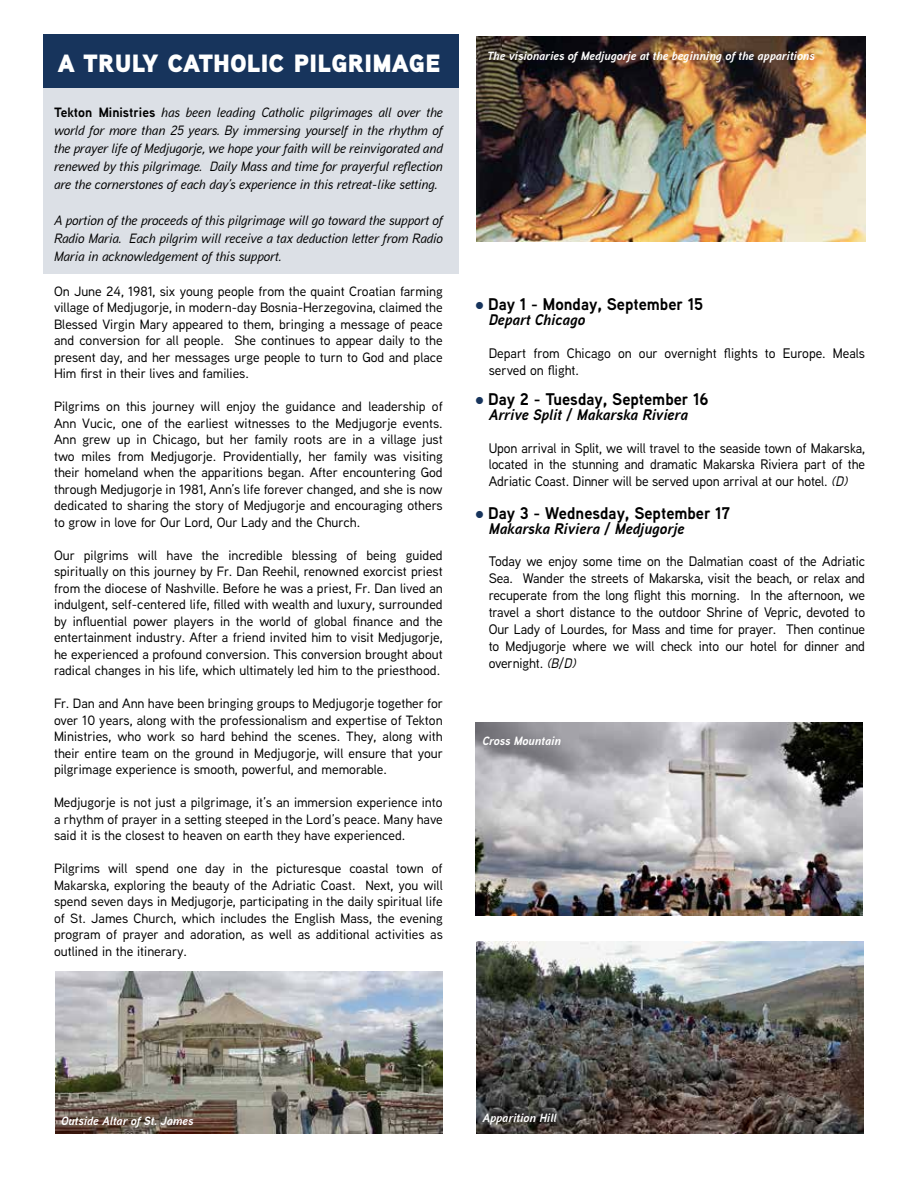
<style>
.page{position:relative;width:918px;height:1188px;background:#fff}
.page>*{position:absolute;margin:0;border:0;box-sizing:border-box;transform-origin:0 0}
.t1{font:900 33px "Aaux Next";letter-spacing:-.03em;color:#fff}
.t2{font:700 16.95px "Aaux Next";color:#000}
.t3{font:italic 700 15.3px "Aaux Next";color:#000}
.t4{font:500 13.8px/17px "Aaux Next";letter-spacing:-.01em;color:#000;text-align:justify}
.t5{font:500 13.5px/16.5px "Aaux Next";color:#000;text-align:justify}
.t6{font:italic 500 13.5px/18px "Aaux Next";color:#000;text-align:justify}
.t7{font:italic 700 12px "Aaux Next";color:#fff}
.s1{font-weight:700;font-style:normal}
.s2{color:#17345c}
.s3{font-style:italic}
</style>
<div class="page">
<div style="left:43px;top:88px;width:416px;height:186px;background:#dce0e6"></div>
<div style="left:43px;top:34px;width:416px;height:54px;background:#17345c"></div>
<img style="left:476px;top:36px;width:389px;height:205px">
<img style="left:476px;top:723px;width:386px;height:192px">
<img style="left:477px;top:941px;width:387px;height:193px">
<img style="left:56px;top:972px;width:386px;height:162px">
<h1 class="t1" style="left:57px;top:37px;width:385px">a truly catholic pilgrimage</h1>
<p class="t7" style="left:487px;top:47px;width:329px">The visionaries of Medjugorje at the beginning of the apparitions</p>
<p class="t6" style="left:54px;top:103px;width:390px"><span class="s1">Tekton Ministries</span> has been leading Catholic pilgrimages all over the world for more than 25 years. By immersing yourself in the rhythm of the prayer life of Medjugorje, we hope your faith will be reinvigorated and renewed by this pilgrimage. Daily Mass and time for prayerful reflection are the cornerstones of each day’s experience in this retreat-like setting.</p>
<p class="t6" style="left:54px;top:211px;width:390px">A portion of the proceeds of this pilgrimage will go toward the support of Radio Maria. Each pilgrim will receive a tax deduction letter from Radio Maria in acknowledgement of this support.</p>
<p class="t5" style="left:54px;top:283px;width:390px">On June 24, 1981, six young people from the quaint Croatian farming village of Medjugorje, in modern-day Bosnia-Herzegovina, claimed the Blessed Virgin Mary appeared to them, bringing a message of peace and conversion for all people. She continues to appear daily to the present day, and her messages urge people to turn to God and place Him first in their lives and families.</p>
<p class="t5" style="left:54px;top:398px;width:390px">Pilgrims on this journey will enjoy the guidance and leadership of Ann Vucic, one of the earliest witnesses to the Medjugorje events.<br>Ann grew up in Chicago, but her family roots are in a village just two miles from Medjugorje. Providentially, her family was visiting their homeland when the apparitions began. After encountering God through Medjugorje in 1981, Ann’s life forever changed, and she is now dedicated to sharing the story of Medjugorje and encouraging others to grow in love for Our Lord, Our Lady and the Church.</p>
<p class="t5" style="left:54px;top:546px;width:390px">Our pilgrims will have the incredible blessing of being guided spiritually on this journey by Fr. Dan Reehil, renowned exorcist priest from the diocese of Nashville. Before he was a priest, Fr. Dan lived an indulgent, self-centered life, filled with wealth and luxury, surrounded by influential power players in the world of global finance and the entertainment industry. After a friend invited him to visit Medjugorje, he experienced a profound conversion. This conversion brought about radical changes in his life, which ultimately led him to the priesthood.</p>
<p class="t5" style="left:54px;top:695px;width:391px">Fr. Dan and Ann have been bringing groups to Medjugorje together for over 10 years, along with the professionalism and expertise of Tekton Ministries, who work so hard behind the scenes. They, along with their entire team on the ground in Medjugorje, will ensure that your pilgrimage experience is smooth, powerful, and memorable.</p>
<p class="t5" style="left:54px;top:794px;width:390px">Medjugorje is not just a pilgrimage, it’s an immersion experience into a rhythm of prayer in a setting steeped in the Lord’s peace. Many have said it is the closest to heaven on earth they have experienced.</p>
<p class="t5" style="left:54px;top:860px;width:390px">Pilgrims will spend one day in the picturesque coastal town of Makarska, exploring the beauty of the Adriatic Coast. Next, you will spend seven days in Medjugorje, participating in the daily spiritual life of St. James Church, which includes the English Mass, the evening program of prayer and adoration, as well as additional activities as outlined in the itinerary.</p>
<p class="t2" style="left:475px;top:292px;width:230px"><span class="s2">●</span> Day 1 - Monday, September 15</p>
<p class="t3" style="left:489px;top:309px;width:98px">Depart Chicago</p>
<p class="t4" style="left:489px;top:344px;width:378px">Depart from Chicago on our overnight flights to Europe. Meals served on flight.</p>
<p class="t2" style="left:475px;top:387px;width:235px"><span class="s2">●</span> Day 2 - Tuesday, September 16</p>
<p class="t3" style="left:489px;top:404px;width:201px">Arrive Split / Makarska Riviera</p>
<p class="t4" style="left:489px;top:439px;width:378px">Upon arrival in Split, we will travel to the seaside town of Makarska, located in the stunning and dramatic Makarska Riviera part of the Adriatic Coast. Dinner will be served upon arrival at our hotel. <span class="s3">(D)</span></p>
<p class="t2" style="left:475px;top:501px;width:256px"><span class="s2">●</span> Day 3 - Wednesday, September 17</p>
<p class="t3" style="left:489px;top:518px;width:197px">Makarska Riviera / Medjugorje</p>
<p class="t4" style="left:489px;top:553px;width:378px">Today we enjoy some time on the Dalmatian coast of the Adriatic Sea. Wander the streets of Makarska, visit the beach, or relax and recuperate from the long flight this morning. In the afternoon, we travel a short distance to the outdoor Shrine of Vepric, devoted to Our Lady of Lourdes, for Mass and time for prayer. Then continue to Medjugorje where we will check into our hotel for dinner and overnight. <span class="s3">(B/D)</span></p>
<p class="t7" style="left:482px;top:733px;width:80px">Cross Mountain</p>
<p class="t7" style="left:61px;top:1112px;width:134px">Outside Altar of St. James</p>
<p class="t7" style="left:482px;top:1110px;width:76px">Apparition Hill</p>
</div>
